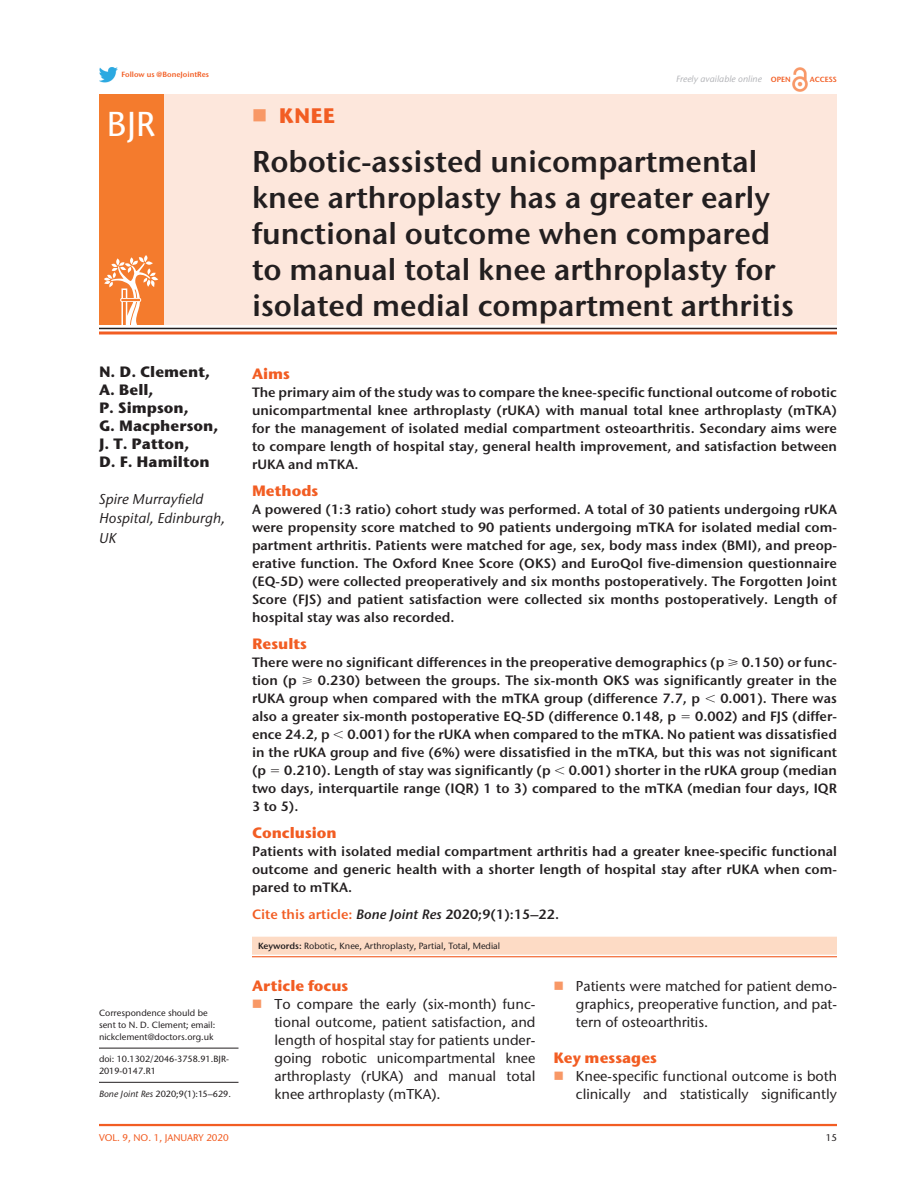
<style>
.page{position:relative;width:918px;height:1188px;background:#fff}
.page>*{position:absolute;margin:0;border:0;box-sizing:border-box;transform-origin:0 0}
.t1{font:500 34.5px "Stone Sans ITC Pro";color:#fff}
.t2{font:600 30px/36px "Stone Sans ITC Pro";color:#231f20}
.t3{font:700 21px "Stone Sans ITC Pro";color:#f25d23}
.t4{font:700 15px/18px "Stone Sans ITC Pro";color:#231f20}
.t5{font:700 15px "Stone Sans ITC Pro";color:#f25d23}
.t6{font:500 14.25px/18px "Stone Sans ITC Pro";color:#231f20;text-align:justify}
.t7{font:italic 500 14.25px/19.5px "Stone Sans ITC Pro";color:#231f20}
.t8{font:600 13.5px/18px "Stone Sans ITC Pro";color:#231f20;text-align:justify}
.t9{font:600 13.5px "Stone Sans ITC Pro";color:#f25d23}
.t10{font:500 9.75px "Stone Sans ITC Pro";color:#f25d23}
.t11{font:500 9.75px "Stone Sans ITC Pro";color:#231f20}
.t12{font:500 9px/12px "Stone Sans ITC Pro";color:#231f20}
.t13{font:italic 500 9px "Stone Sans ITC Pro";color:#b2b3b7}
.t14{font:600 7.5px "Stone Sans ITC Pro";color:#f25d23}
.s1{font-style:italic}
.s2{font-weight:600;font-style:normal;font-size:7.5px;color:#f25d23}
.s3{font-style:italic;color:#231f20}
.s4{color:#231f20}
.s5{font-weight:600}
</style>
<div class="page">
<img style="left:793px;top:68px;width:15px;height:23px">
<div style="left:99px;top:94px;width:738px;height:231px;background:#fde7dc"></div>
<div style="left:99px;top:94px;width:64px;height:231px;background:#f47b2d"></div>
<svg style="left:104px;top:255px;width:54px;height:70px"></svg>
<hr style="left:99px;top:328px;width:738px;height:1px;background:#231f20">
<hr style="left:99px;top:332px;width:738px;height:2px;background:#f25d23">
<hr style="left:99px;top:1124px;width:738px;height:2px;background:#f25d23">
<img style="left:99px;top:67px;width:19px;height:15px">
<div style="left:252px;top:937px;width:585px;height:18px;background:#fddbc5"></div>
<hr style="left:252px;top:956px;width:585px;height:1px;background:#f25d23">
<hr style="left:99px;top:1082px;width:139px;height:1px;background:#231f20">
<hr style="left:99px;top:1048px;width:139px;height:1px;background:#231f20">
<p class="t14" style="left:121px;top:70px;width:89px">Follow us @BoneJointRes</p>
<h1 class="t1" style="left:107px;top:103px;width:50px">BJR</h1>
<p class="t4" style="left:99px;top:362px;width:121px">N . D. Clement,<br>A. Bell,<br>P. Simpson,<br>G. Macpherson,<br>J. T. Patton,<br>D. F. Hamilton</p>
<p class="t7" style="left:99px;top:489px;width:128px">Spire Murrayfield<br>Hospital, Edinburgh,<br>UK</p>
<p class="t12" style="left:99px;top:1007px;width:118px">Correspondence should be sent to N. D. Clement; email: nickclement@doctors.org.uk</p>
<p class="t12" style="left:99px;top:1053px;width:131px">doi: 10.1302/2046-3758.91.BJR-<br>2019-0147.R1</p>
<p class="t12" style="left:99px;top:1088px;width:133px"><span class="s1">Bone Joint Res</span> 2020;9(1):15–629.</p>
<h3 class="t3" style="left:279px;top:102px;width:58px">Knee</h3>
<p class="t13" style="left:676px;top:73px;width:116px">Freely available online <span class="s2">open</span></p>
<p class="t14" style="left:810px;top:75px;width:29px">Access</p>
<h2 class="t2" style="left:252px;top:143px;width:544px">Robotic-assisted unicompartmental knee arthroplasty has a greater early functional outcome when compared to manual total knee arthroplasty for isolated medial compartment arthritis</h2>
<p class="t5" style="left:252px;top:364px;width:39px">Aims</p>
<p class="t8" style="left:252px;top:383px;width:587px">The primary aim of the study was to compare the knee-specific functional outcome of robotic unicompartmental knee arthroplasty (rUKA) with manual total knee arthroplasty (mTKA) for the management of isolated medial compartment osteoarthritis. Secondary aims were to compare length of hospital stay, general health improvement, and satisfaction between rUKA and mTKA.</p>
<p class="t5" style="left:252px;top:481px;width:68px">Methods</p>
<p class="t8" style="left:252px;top:500px;width:587px">A powered (1:3 ratio) cohort study was performed. A total of 30 patients undergoing rUKA were propensity score matched to 90 patients undergoing mTKA for isolated medial com&shy;partment arthritis. Patients were matched for age, sex, body mass index (BMI), and preop&shy;erative function. The Oxford Knee Score (OKS) and EuroQol five-dimension questionnaire (EQ-5D) were collected preoperatively and six months postoperatively. The Forgotten Joint Score (FJS) and patient satisfaction were collected six months postoperatively. Length of hospital stay was also recorded.</p>
<p class="t5" style="left:252px;top:634px;width:56px">Results</p>
<p class="t8" style="left:252px;top:653px;width:586px">There were no significant differences in the preoperative demographics (p ⩾ 0.150) or func&shy;tion (p ⩾ 0.230) between the groups. The six-month OKS was significantly greater in the rUKA group when compared with the mTKA group (difference 7.7, p</p>
<p class="t8" style="left:720px;top:689px;width:118px">0.001). There was</p>
<p class="t8" style="left:252px;top:707px;width:426px">also a greater six-month postoperative EQ-5D (difference 0.148, p</p>
<p class="t8" style="left:695px;top:707px;width:143px">0.002) and FJS (differ-</p>
<p class="t8" style="left:252px;top:725px;width:79px">ence 24.2, p</p>
<p class="t8" style="left:252px;top:725px;width:587px;text-indent:95px">0.001) for the rUKA when compared to the mTKA. N o patient was dissatisfied in the rUKA group and five (6%) were dissatisfied in the mTKA, but this was not significant (p</p>
<p class="t8" style="left:252px;top:761px;width:587px;text-indent:317px">0.001) shorter in the rUKA group (median two days, interquartile range (IQR) 1 to 3) compared to the mTKA (median four days, IQR 3 to 5).</p>
<p class="t5" style="left:252px;top:823px;width:86px">Conclusion</p>
<p class="t8" style="left:252px;top:842px;width:587px">Patients with isolated medial compartment arthritis had a greater knee-specific functional outcome and generic health with a shorter length of hospital stay after rUKA when com&shy;pared to mTKA.</p>
<p class="t9" style="left:252px;top:905px;width:309px">Cite this article: <span class="s3">Bone Joint Res</span> <span class="s4">2020;9(1):15–22.</span></p>
<p class="t12" style="left:258px;top:939px;width:244px"><span class="s5">Keywords:</span> Robotic, Knee, Arthroplasty, Partial, Total, Medial</p>
<p class="t8" style="left:284px;top:761px;width:268px">0.210). Length of stay was significantly (p</p>
<p class="t5" style="left:252px;top:976px;width:98px">Article focus</p>
<p class="t6" style="left:274px;top:995px;width:263px">To compare the early (six-month) func&shy;tional outcome, patient satisfaction, and length of hospital stay for patients under&shy;going robotic unicompartmental knee arthroplasty (rUKA) and manual total knee arthroplasty (mTKA).</p>
<p class="t6" style="left:576px;top:977px;width:262px">Patients were matched for patient demo&shy;graphics, preoperative function, and pat&shy;tern of osteoarthritis.</p>
<p class="t5" style="left:554px;top:1048px;width:105px">Key messages</p>
<p class="t6" style="left:576px;top:1067px;width:263px">Knee-specific functional outcome is both clinically and statistically significantly</p>
<p class="t10" style="left:99px;top:1132px;width:131px">vol. 9, NO. 1, Jan uary 2020</p>
<p class="t11" style="left:826px;top:1132px;width:13px">15</p>
</div>
